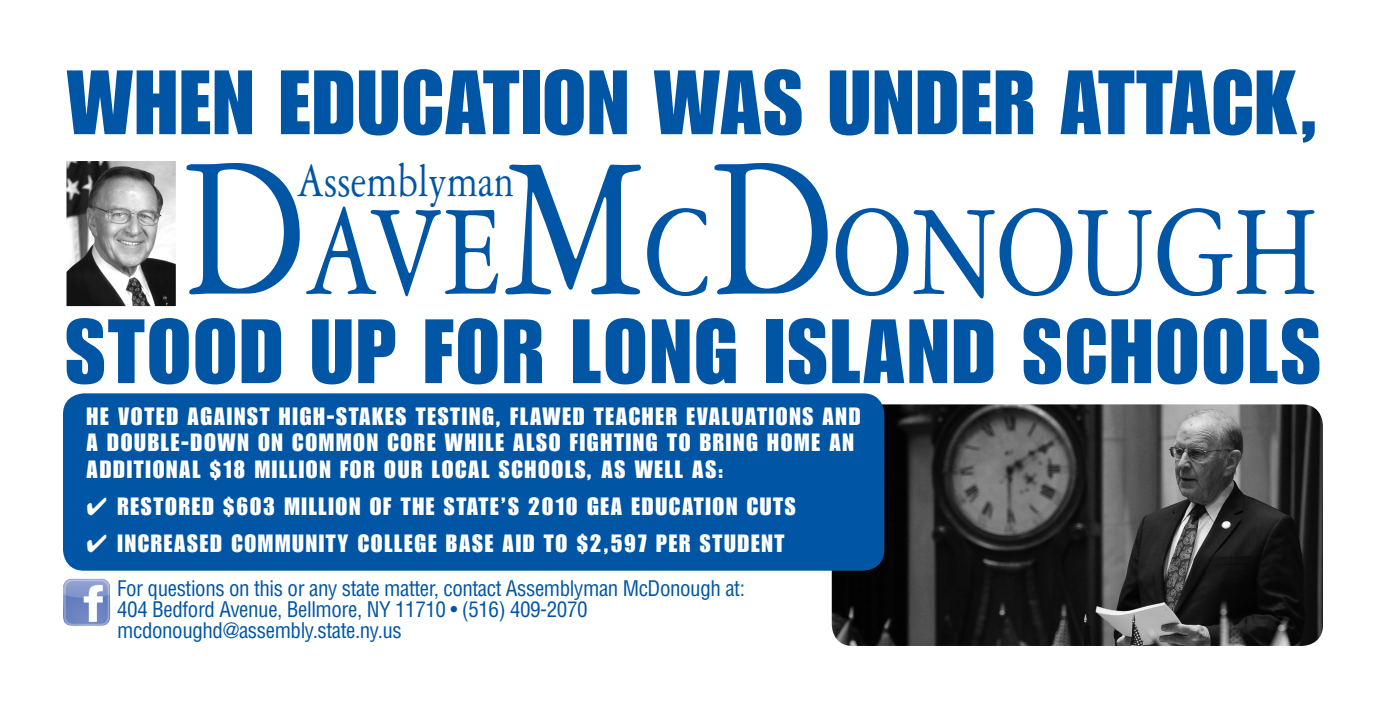
<style>
.page{position:relative;width:1386px;height:709px;background:#fff}
.page>*{position:absolute;margin:0;border:0;box-sizing:border-box;transform-origin:0 0}
.t1{font:136.5px "Garamond Three";color:#0155a5;scale:.8 1}
.t2{font:89.25px "Impact";letter-spacing:.02em;color:#0155a5}
.t3{font:50.23px "Garamond Three";color:#0155a5;scale:.8 1}
.t4{font:24.5px "Impact";letter-spacing:.07em;color:#fff}
.t5{font:condensed 21px "Helvetica";letter-spacing:-.02em;color:#0155a5}
.s1{font-size:211.22px}
</style>
<div class="page">
<img style="left:832px;top:404px;width:491px;height:242px">
<div style="left:63px;top:393px;width:821px;height:177px;background:#0155a5;border-radius:21px"></div>
<img style="left:68px;top:163px;width:106px;height:141px">
<div style="left:63px;top:158px;width:116px;height:151px;border:4px solid #fff"></div>
<img style="left:63px;top:578px;width:47px;height:48px">
<p class="t2" style="left:67px;top:51px;width:1254px">WHEN EDUCATION WAS UNDER ATTACK,</p>
<p class="t3" style="left:297px;top:154px;width:272px">Assemblyman</p>
<p class="t1" style="left:183px;top:179px;width:1421px"><span class="s1">D</span>AVE<span class="s1">M</span>C<span class="s1">D</span>ONOUGH</p>
<p class="t2" style="left:65px;top:299px;width:1257px">STOOD UP FOR LONG ISLAND SCHOOLS</p>
<p class="t4" style="left:87px;top:402px;width:775px">HE VOTED AGAINST HIGH-STAKES TESTING, FLAWED TEACHER EVALUATIONS AND</p>
<p class="t4" style="left:87px;top:428px;width:769px">A DOUBLE-DOWN ON COMMON CORE WHILE ALSO FIGHTING TO BRING HOME AN</p>
<p class="t4" style="left:87px;top:455px;width:639px">ADDITIONAL $18 MILLION FOR OUR LOCAL SCHOOLS, AS WELL AS:</p>
<p class="t4" style="left:87px;top:492px;width:711px">✔ RESTORED $603 MILLION OF THE STATE’S 2010 GEA EDUCATION CUTS</p>
<p class="t4" style="left:87px;top:529px;width:699px">✔ INCREASED COMMUNITY COLLEGE BASE AID TO $2,597 PER STUDENT</p>
<p class="t5" style="left:117px;top:575px;width:629px">For questions on this or any state matter, contact Assemblyman McDonough at:</p>
<p class="t5" style="left:117px;top:596px;width:472px">404 Bedford Avenue, Bellmore, NY 11710 • (516) 409-2070</p>
<p class="t5" style="left:117px;top:617px;width:286px">mcdonoughd@assembly.state.ny.us</p>
</div>
